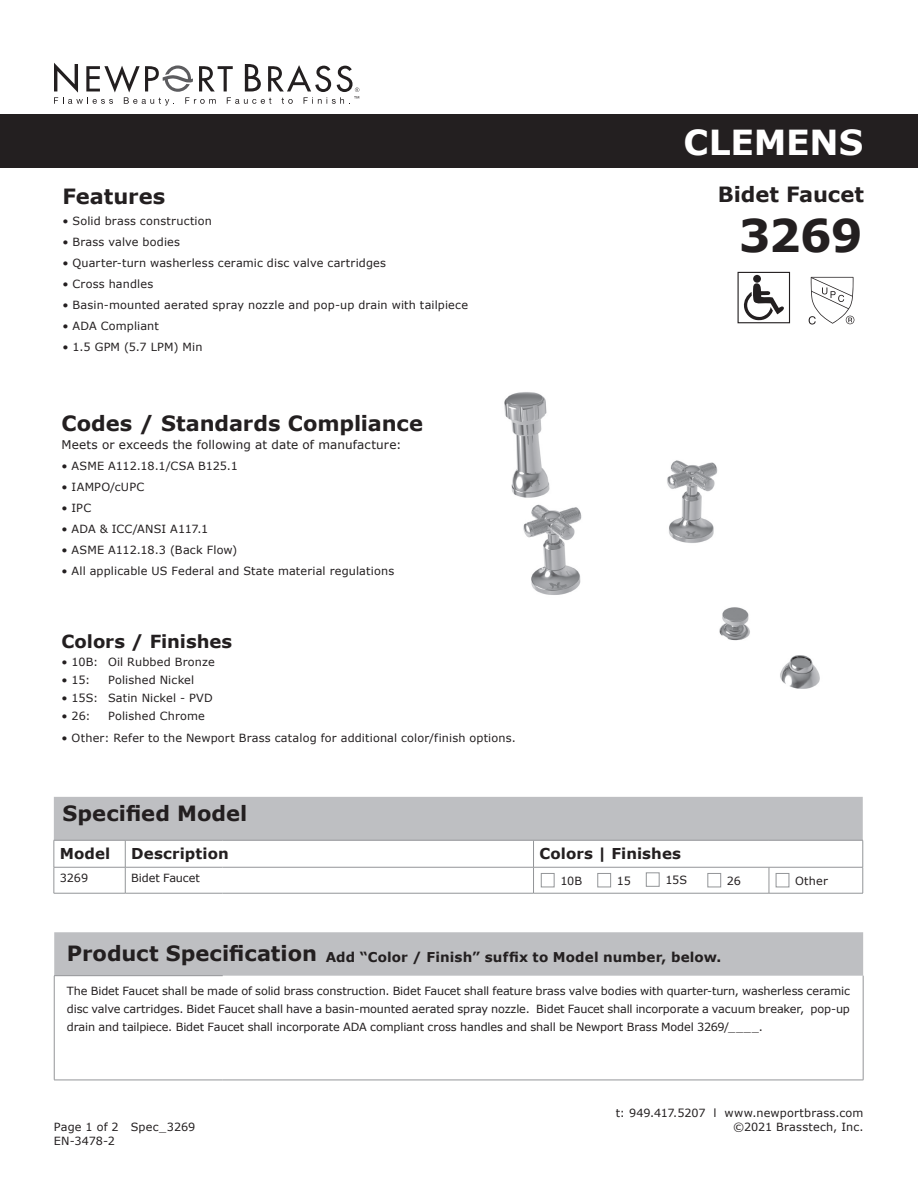
<style>
.page{position:relative;width:918px;height:1188px;background:#fff}
.page>*{position:absolute;margin:0;border:0;box-sizing:border-box;transform-origin:0 0}
.t1{font:700 45px "Verdana";color:#231f20}
.t2{font:700 34.5px "Verdana";letter-spacing:-.005em;color:#fff}
.t3{font:700 21px "Verdana";color:#231f20}
.t4{font:700 18px "Verdana";letter-spacing:-.005em;color:#231f20}
.t5{font:700 15px "Verdana";letter-spacing:.005em;color:#231f20}
.t6{font:700 13.5px "Verdana";letter-spacing:.01em;color:#231f20}
.t7{font:12px "Verdana";letter-spacing:.01em;color:#231f20}
.t8{font:11.25px/13.5px "Verdana";letter-spacing:.015em;color:#231f20;text-align:right}
.t9{font:11.25px "Verdana";letter-spacing:-.01em;color:#231f20}
.s1{font-size:21px}
</style>
<div class="page">
<div style="left:0;top:114px;width:918px;height:54px;background:#231f20"></div>
<svg style="left:54px;top:63px;width:305px;height:43px"></svg>
<img style="left:504px;top:392px;width:316px;height:297px">
<svg style="left:54px;top:797px;width:810px;height:96px"></svg>
<hr style="left:54px;top:893px;width:71px;height:1px;background:#939598">
<hr style="left:125px;top:893px;width:97px;height:1px;background:#939598">
<hr style="left:222px;top:893px;width:312px;height:1px;background:#939598">
<hr style="left:534px;top:893px;width:235px;height:1px;background:#939598">
<hr style="left:769px;top:893px;width:94px;height:1px;background:#939598">
<div style="left:54px;top:932px;width:809px;height:44px;background:#bebfc2"></div>
<hr style="left:54px;top:975px;width:169px;height:1px;background:#939598">
<hr style="left:54px;top:976px;width:1px;height:104px;background:#939598">
<hr style="left:863px;top:976px;width:1px;height:104px;background:#939598">
<hr style="left:54px;top:1080px;width:169px;height:1px;background:#939598">
<hr style="left:223px;top:1080px;width:640px;height:1px;background:#939598">
<svg style="left:809px;top:277px;width:45px;height:48px"></svg>
<div style="left:738px;top:270px;width:54px;height:54px;border:3px solid #fff"></div>
<div style="left:738px;top:272px;width:52px;height:51px;border:1px solid #231f20"></div>
<svg style="left:744px;top:283px;width:40px;height:38px"></svg>
<div style="left:753px;top:275px;width:8px;height:8px;background:#231f20;border-radius:50%"></div>
<h3 class="t3" style="left:62px;top:183px;width:105px">Features</h3>
<p class="t8" style="left:62px;top:214px;width:151px">• Solid brass construction</p>
<p class="t8" style="left:62px;top:235px;width:119px">• Brass valve bodies</p>
<p class="t8" style="left:62px;top:256px;width:325px">• Quarter-turn washerless ceramic disc valve cartridges</p>
<p class="t8" style="left:62px;top:277px;width:92px">• Cross handles</p>
<p class="t8" style="left:62px;top:298px;width:407px">• Basin-mounted aerated spray nozzle and pop-up drain with tailpiece</p>
<p class="t8" style="left:62px;top:319px;width:98px">• ADA Compliant</p>
<p class="t8" style="left:62px;top:340px;width:142px">• 1.5 GPM (5.7 LPM) Min</p>
<h3 class="t3" style="left:62px;top:409px;width:363px">Codes / Standards Compliance</h3>
<p class="t7" style="left:62px;top:437px;width:342px">Meets or exceeds the following at date of manufacture:</p>
<p class="t8" style="left:62px;top:459px;width:178px">• ASME A112.18.1/CSA B125.1</p>
<p class="t8" style="left:62px;top:480px;width:84px">• IAMPO/cUPC</p>
<p class="t8" style="left:62px;top:501px;width:31px">• IPC</p>
<p class="t8" style="left:62px;top:522px;width:148px">• ADA &amp; ICC/ANSI A117.1</p>
<p class="t8" style="left:62px;top:543px;width:177px">• ASME A112.18.3 (Back Flow)</p>
<p class="t8" style="left:62px;top:564px;width:334px">• All applicable US Federal and State material regulations</p>
<h3 class="t4" style="left:62px;top:630px;width:172px">Colors / Finishes</h3>
<p class="t8" style="left:62px;top:655px;width:155px">• 10B: Oil Rubbed Bronze</p>
<p class="t8" style="left:62px;top:673px;width:30px">• 15:</p>
<p class="t8" style="left:108px;top:673px;width:88px">Polished Nickel</p>
<p class="t8" style="left:62px;top:691px;width:153px">• 15S: Satin Nickel - PVD</p>
<p class="t8" style="left:62px;top:709px;width:31px">• 26:</p>
<p class="t8" style="left:108px;top:709px;width:98px">Polished Chrome</p>
<p class="t8" style="left:62px;top:732px;width:456px">• Other: Refer to the Newport Brass catalog for additional color/finish options.</p>
<h3 class="t3" style="left:63px;top:799px;width:186px">Specified Model</h3>
<h2 class="t2" style="left:684px;top:120px;width:181px">CLEMENS</h2>
<h3 class="t3" style="left:718px;top:181px;width:148px">Bidet Faucet</h3>
<h1 class="t1" style="left:739px;top:207px;width:125px">3269</h1>
<h3 class="t5" style="left:60px;top:844px;width:52px">Model</h3>
<h3 class="t5" style="left:131px;top:844px;width:99px">Description</h3>
<h3 class="t5" style="left:540px;top:844px;width:143px">Colors | Finishes</h3>
<p class="t8" style="left:60px;top:871px;width:30px">3269</p>
<p class="t9" style="left:131px;top:871px;width:70px">Bidet Faucet</p>
<p class="t8" style="left:560px;top:874px;width:23px">10B</p>
<p class="t8" style="left:617px;top:874px;width:16px">15</p>
<p class="t8" style="left:665px;top:873px;width:23px">15S</p>
<p class="t8" style="left:727px;top:874px;width:16px">26</p>
<p class="t8" style="left:795px;top:874px;width:34px">Other</p>
<p class="t6" style="left:67px;top:948px;width:656px"><span class="s1">Product Specification</span> Add “Color / Finish” suffix to Model number, below.</p>
<p class="t8" style="left:67px;top:982px;width:785px;line-height:18px;text-align:justify">The Bidet Faucet shall be made of solid brass construction. Bidet Faucet shall feature brass valve bodies with quarter-turn, washerless ceramic disc valve cartridges. Bidet Faucet shall have a basin-mounted aerated spray nozzle. Bidet Faucet shall incorporate a vacuum breaker, pop-up drain and tailpiece. Bidet Faucet shall incorporate ADA compliant cross handles and shall be Newport Brass Model 3269/____.</p>
<p class="t8" style="left:54px;top:1121px;width:143px;text-align:left">Page 1 of 2 Spec_3269<br>EN-3478-2</p>
<p class="t8" style="left:616px;top:1107px;width:249px">t: 949.417.5207 l www.newportbrass.com ©2021 Brasstech, Inc.</p>
</div>
